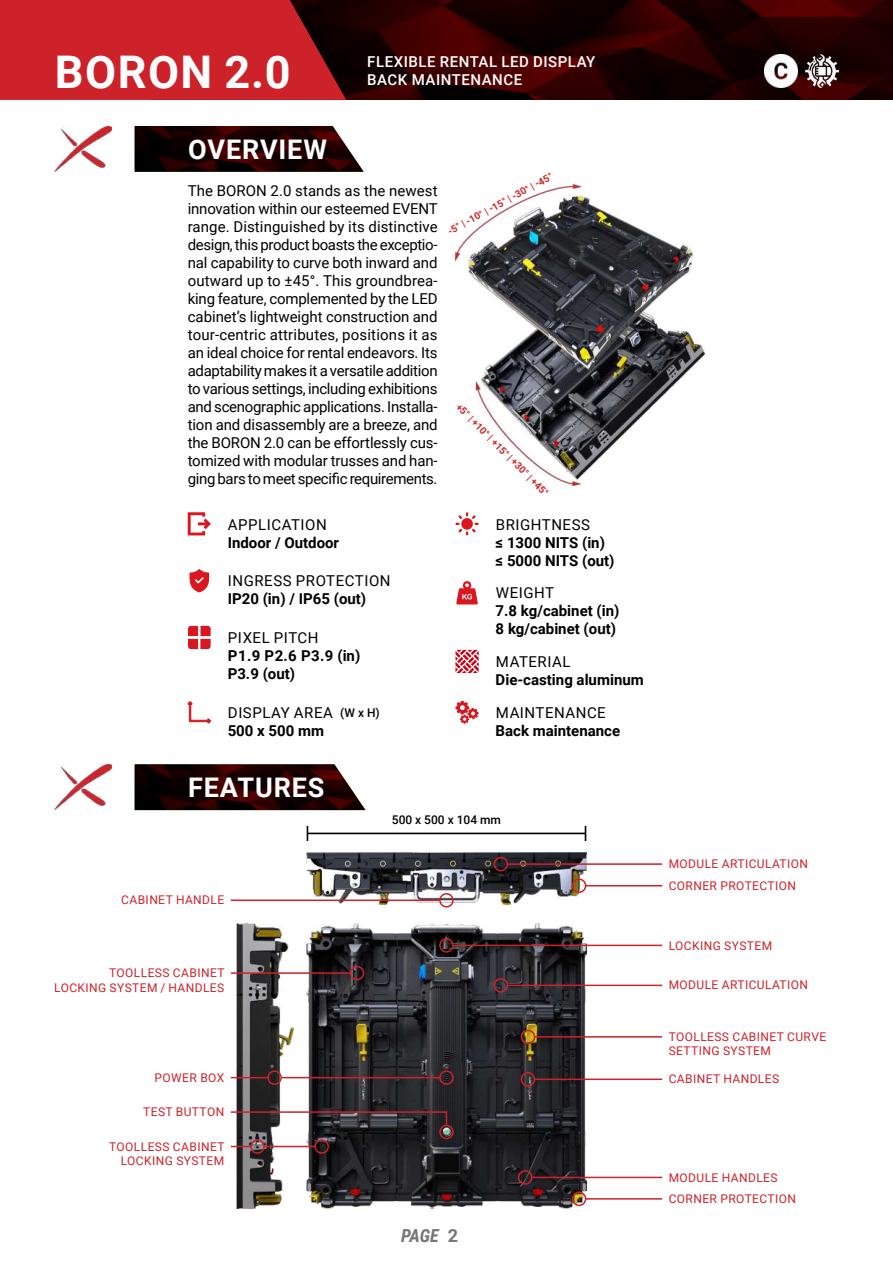
<style>
.page{position:relative;width:893px;height:1263px;background:#fff}
.page>*{position:absolute;margin:0;border:0;box-sizing:border-box;transform-origin:0 0}
.t1{font:700 45px "Roboto";letter-spacing:.035em;color:#fff}
.t2{font:700 27px "Roboto";letter-spacing:.03em;color:#fff}
.t3{font:italic 700 18px "Roboto Condensed";color:#767778}
.t4{font:15px/18px "Roboto";letter-spacing:.035em;color:#000;text-align:justify}
.t5{font:700 15px/18px "Roboto";color:#000}
.t6{font:500 15px/18px "Roboto";letter-spacing:.035em;color:#fff}
.t7{font:12px/14.4px "Roboto";letter-spacing:.035em;color:#cd2229;text-align:right}
.t8{font:500 12px "Roboto";color:#000}
.t9{font:700 9.75px "Roboto";color:#cd2427}
.s1{font-family:"Roboto";font-style:normal;color:#787677}
</style>
<div class="page">
<img style="left:307px;top:924px;width:279px;height:285px">
<img style="left:236px;top:923px;width:57px;height:286px">
<img style="left:307px;top:852px;width:279px;height:53px">
<div style="left:494px;top:978px;width:14px;height:15px;border:2px solid #cd2229;border-radius:50%"></div>
<div style="left:494px;top:857px;width:14px;height:14px;border:2px solid #cd2229;border-radius:50%"></div>
<div style="left:521px;top:1029px;width:14px;height:15px;border:2px solid #cd2229;border-radius:50%"></div>
<div style="left:521px;top:1072px;width:14px;height:14px;border:2px solid #cd2229;border-radius:50%"></div>
<div style="left:439px;top:938px;width:15px;height:15px;border:2px solid #cd2229;border-radius:50%"></div>
<div style="left:250px;top:1139px;width:15px;height:15px;border:2px solid #cd2229;border-radius:50%"></div>
<div style="left:314px;top:1139px;width:15px;height:15px;border:2px solid #cd2229;border-radius:50%"></div>
<div style="left:439px;top:1125px;width:15px;height:14px;border:2px solid #cd2229;border-radius:50%"></div>
<div style="left:439px;top:893px;width:15px;height:14px;border:2px solid #cd2229;border-radius:50%"></div>
<div style="left:439px;top:1070px;width:15px;height:15px;border:2px solid #cd2229;border-radius:50%"></div>
<div style="left:267px;top:1070px;width:15px;height:15px;border:2px solid #cd2229;border-radius:50%"></div>
<div style="left:350px;top:966px;width:14px;height:14px;border:2px solid #cd2229;border-radius:50%"></div>
<div style="left:572px;top:1191px;width:14px;height:15px;border:2px solid #cd2229;border-radius:50%"></div>
<div style="left:572px;top:878px;width:14px;height:15px;border:2px solid #cd2229;border-radius:50%"></div>
<div style="left:518px;top:1170px;width:14px;height:15px;border:2px solid #cd2229;border-radius:50%"></div>
<hr style="left:308px;top:833px;width:278px;height:1px;background:#000">
<svg style="left:585px;top:826px;width:1px;height:15px"></svg>
<svg style="left:307px;top:826px;width:1px;height:15px"></svg>
<hr style="left:508px;top:984px;width:154px;height:2px;background:#cd2229">
<hr style="left:508px;top:863px;width:154px;height:2px;background:#cd2229">
<hr style="left:585px;top:885px;width:77px;height:1px;background:#cd2229">
<hr style="left:534px;top:1036px;width:128px;height:1px;background:#cd2229">
<hr style="left:534px;top:1078px;width:128px;height:2px;background:#cd2229">
<hr style="left:453px;top:945px;width:209px;height:1px;background:#cd2229">
<svg style="left:231px;top:1146px;width:20px;height:1px"></svg>
<hr style="left:231px;top:972px;width:120px;height:2px;background:#cd2229">
<hr style="left:264px;top:1146px;width:51px;height:1px;background:#cd2229">
<svg style="left:230px;top:1110px;width:218px;height:17px;background:#615155"></svg>
<hr style="left:231px;top:899px;width:209px;height:2px;background:#cd2229">
<hr style="left:231px;top:1077px;width:37px;height:1px;background:#cd2229">
<hr style="left:281px;top:1077px;width:159px;height:1px;background:#cd2229">
<hr style="left:585px;top:1198px;width:77px;height:1px;background:#cd2229">
<hr style="left:531px;top:1177px;width:131px;height:1px;background:#cd2229">
<img style="left:135px;top:764px;width:230px;height:46px">
<img style="left:135px;top:126px;width:229px;height:46px">
<img style="left:54px;top:764px;width:58px;height:46px">
<img style="left:54px;top:126px;width:58px;height:46px">
<svg style="left:189px;top:569px;width:20px;height:23px"></svg>
<svg style="left:188px;top:626px;width:23px;height:23px"></svg>
<svg style="left:188px;top:512px;width:23px;height:23px"></svg>
<svg style="left:455px;top:650px;width:24px;height:23px"></svg>
<svg style="left:455px;top:701px;width:24px;height:23px"></svg>
<svg style="left:456px;top:581px;width:22px;height:23px"></svg>
<svg style="left:188px;top:701px;width:23px;height:23px"></svg>
<svg style="left:455px;top:512px;width:24px;height:23px"></svg>
<img style="left:346px;top:0;width:547px;height:100px">
<svg style="left:0;top:0;width:346px;height:100px;background:#bd1f25"></svg>
<img style="left:805px;top:54px;width:34px;height:34px">
<img style="left:764px;top:54px;width:34px;height:34px">
<img style="left:455px;top:185px;width:250px;height:301px">
<h1 class="t1" style="left:55px;top:40px;width:237px">BORON 2.0</h1>
<h2 class="t2" style="left:188px;top:131px;width:140px">OVERVIEW</h2>
<p class="t6" style="left:367px;top:52px;width:229px">FLEXIBLE RENTAL LED DISPLAY<br>BACK MAINTENANCE</p>
<p class="t4" style="left:188px;top:181px;width:252px">The BORON 2.0 stands as the newest innovation within our esteemed EVENT range. Distinguished by its distinctive design, this product boasts the exceptio&shy;nal capability to curve both inward and outward up to ±45°. This groundbrea&shy;king feature, complemented by the LED cabinet’s lightweight construction and tour-centric attributes, positions it as an ideal choice for rental endeavors. Its adaptability makes it a versatile addition to various settings, including exhibitions and scenographic applications. Installa&shy;tion and disassembly are a breeze, and the BORON 2.0 can be effortlessly cus&shy;tomized with modular trusses and han&shy;ging bars to meet specific requirements.</p>
<p class="t4" style="left:228px;top:515px;width:100px">APPLICATION</p>
<p class="t5" style="left:228px;top:533px;width:113px">Indoor / Outdoor</p>
<p class="t4" style="left:228px;top:571px;width:164px">INGRESS PROTECTION</p>
<p class="t5" style="left:228px;top:589px;width:140px">IP20 (in) / IP65 (out)</p>
<p class="t4" style="left:228px;top:628px;width:92px">PIXEL PITCH</p>
<p class="t5" style="left:228px;top:646px;width:134px">P1.9 P2.6 P3.9 (in)<br>P3.9 (out)</p>
<p class="t4" style="left:228px;top:703px;width:106px">DISPLAY AREA</p>
<p class="t5" style="left:228px;top:721px;width:98px">500 x 500 mm</p>
<p class="t8" style="left:340px;top:704px;width:41px">(W x H)</p>
<p class="t9" style="left:445px;top:226px;width:120px;rotate:-29deg">-5° | -10° | -15° | -30° | -45°</p>
<p class="t9" style="left:463px;top:400px;width:127px;rotate:45deg">+5° | +10° | +15° | +30° | +45°</p>
<p class="t4" style="left:496px;top:515px;width:96px">BRIGHTNESS</p>
<p class="t5" style="left:496px;top:533px;width:120px">≤ 1300 NITS (in) ≤ 5000 NITS (out)</p>
<p class="t4" style="left:496px;top:583px;width:60px">WEIGHT</p>
<p class="t5" style="left:496px;top:601px;width:125px">7.8 kg/cabinet (in)<br>8 kg/cabinet (out)</p>
<p class="t4" style="left:496px;top:652px;width:76px">MATERIAL</p>
<p class="t5" style="left:496px;top:670px;width:150px">Die-casting aluminum</p>
<p class="t4" style="left:496px;top:703px;width:111px">MAINTENANCE</p>
<p class="t5" style="left:496px;top:721px;width:126px">Back maintenance</p>
<h2 class="t2" style="left:188px;top:769px;width:138px">FEATURES</h2>
<p class="t7" style="left:121px;top:892px;width:104px">CABINET HANDLE</p>
<p class="t7" style="left:54px;top:965px;width:172px">TOOLLESS CABINET<br>LOCKING SYSTEM / HANDLES</p>
<p class="t7" style="left:155px;top:1070px;width:71px">POWER BOX</p>
<p class="t7" style="left:143px;top:1104px;width:83px">TEST BUTTON</p>
<p class="t7" style="left:109px;top:1139px;width:117px">TOOLLESS CABINET<br>LOCKING SYSTEM</p>
<p class="t8" style="left:392px;top:811px;width:111px">500 x 500 x 104 mm</p>
<p class="t3" style="left:401px;top:1223px;width:59px">PAGE <span class="s1">2</span></p>
<p class="t7" style="left:669px;top:856px;width:141px">MODULE ARTICULATION</p>
<p class="t7" style="left:669px;top:878px;width:129px">CORNER PROTECTION</p>
<p class="t7" style="left:669px;top:937px;width:105px">LOCKING SYSTEM</p>
<p class="t7" style="left:669px;top:977px;width:141px">MODULE ARTICULATION</p>
<p class="t7" style="left:669px;top:1029px;width:159px;text-align:left">TOOLLESS CABINET CURVE<br>SETTING SYSTEM</p>
<p class="t7" style="left:669px;top:1071px;width:112px">CABINET HANDLES</p>
<p class="t7" style="left:669px;top:1170px;width:110px">MODULE HANDLES</p>
<p class="t7" style="left:669px;top:1191px;width:129px">CORNER PROTECTION</p>
</div>
